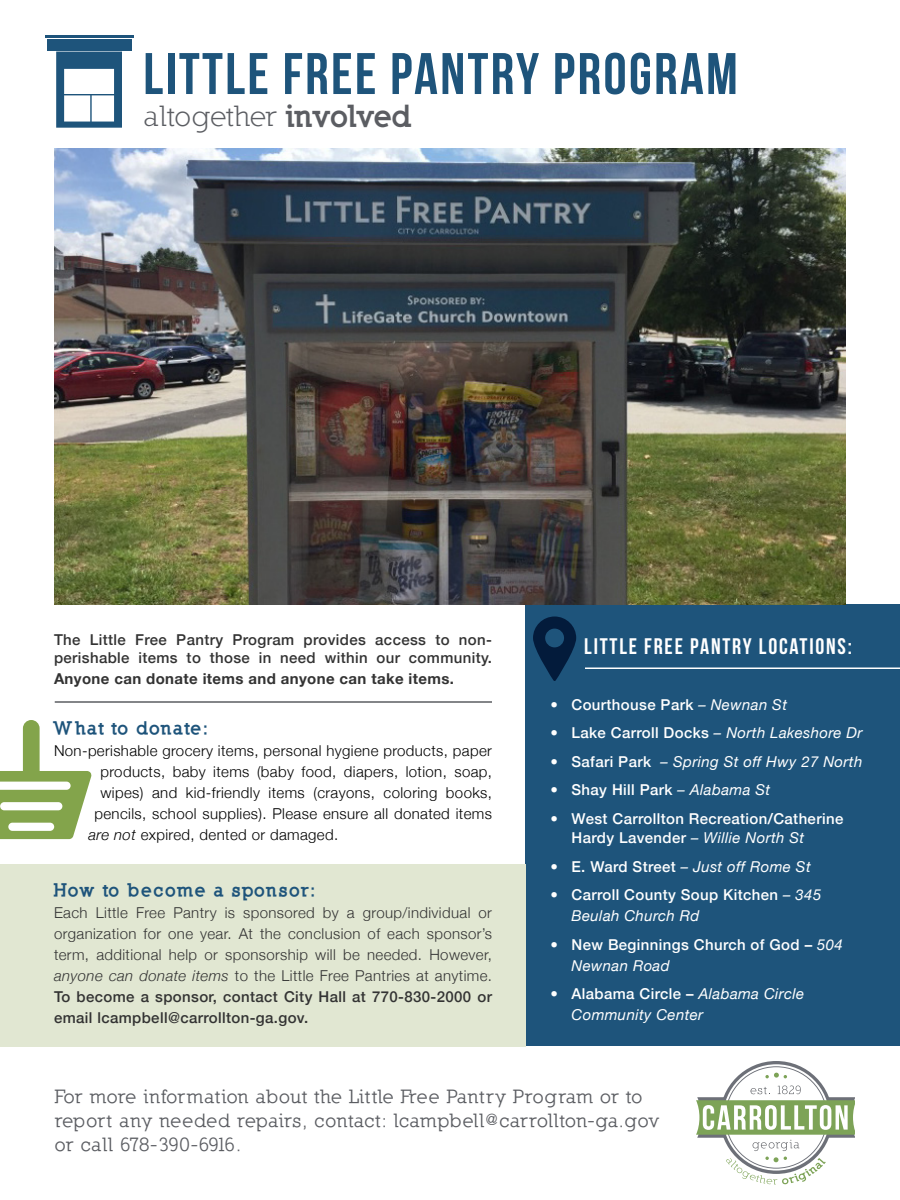
<style>
.page{position:relative;width:900px;height:1200px;background:#fff}
.page>*{position:absolute;margin:0;border:0;box-sizing:border-box;transform-origin:0 0}
.t1{font:700 58.5px "Bebas Neue";letter-spacing:.04em;color:#1e547b}
.t2{font:30px "Nilland";letter-spacing:-.005em;color:#5b5d62}
.t3{font:700 22.5px "Bebas Neue";letter-spacing:.08em;color:#fff}
.t4{font:700 19.5px/24px "Nilland";letter-spacing:.03em;color:#5b5d62}
.t5{font:900 18px "Nilland";letter-spacing:.05em;color:#1e547b}
.t6{font:300 15px/21px "Helvetica Neue";letter-spacing:.025em;color:#333;text-align:justify}
.t7{font:300 15px "Helvetica Neue";letter-spacing:.025em;color:#000}
.t8{font:500 15px/21px "Helvetica Neue";letter-spacing:.025em;color:#fff}
.t9{font:italic 15px/21px "Helvetica Neue";letter-spacing:.025em;color:#fff}
.t10{font:500 15px/18px "Helvetica Neue";letter-spacing:.025em;color:#333}
.t11{font:700 15px "Helvetica Neue";letter-spacing:.025em;color:#333}
.s1{font-weight:900}
.s2{font-style:italic}
.s3{font-weight:500}
.s4{font-weight:400;font-style:italic}
.s5{font-weight:500;font-style:normal}
</style>
<div class="page">
<div style="left:525px;top:604px;width:375px;height:442px;background:#1e547b"></div>
<div style="left:0;top:864px;width:525px;height:182px;background:#e1e7d2"></div>
<img style="left:54px;top:148px;width:792px;height:456px">
<hr style="left:45px;top:36px;width:88px;height:2px;background:#1e547b">
<div style="left:47px;top:39px;width:84px;height:12px;background:#1e547b"></div>
<svg style="left:56px;top:52px;width:66px;height:76px"></svg>
<svg style="left:696px;top:1066px;width:159px;height:118px"></svg>
<svg style="left:533px;top:616px;width:43px;height:65px"></svg>
<svg style="left:0;top:720px;width:92px;height:119px"></svg>
<hr style="left:55px;top:701px;width:437px;height:2px;background:#5b5d62">
<hr style="left:585px;top:668px;width:315px;height:1px;background:#fff">
<p class="t1" style="left:143px;top:42px;width:596px">LITTLE FREE PANTRY PROGRAM</p>
<p class="t2" style="left:143px;top:99px;width:271px">altogether <span class="s1">involved</span></p>
<p class="t10" style="left:54px;top:629px;width:440px">The Little Free Pantry Program provides access to non&shy;perishable items to those in need within our community.</p>
<p class="t11" style="left:54px;top:667px;width:402px">Anyone can donate items and anyone can take items.</p>
<p class="t5" style="left:54px;top:716px;width:156px">What to donate:</p>
<p class="t7" style="left:54px;top:739px;width:439px">Non-perishable grocery items, personal hygiene products, paper</p>
<p class="t7" style="left:100px;top:760px;width:393px">products, baby items (baby food, diapers, lotion, soap,</p>
<p class="t7" style="left:100px;top:781px;width:393px">wipes) and kid-friendly items (crayons, coloring books,</p>
<p class="t7" style="left:94px;top:802px;width:399px">pencils, school supplies). Please ensure all donated items</p>
<p class="t7" style="left:88px;top:823px;width:251px"><span class="s2">are not</span> expired, dented or damaged.</p>
<p class="t5" style="left:54px;top:879px;width:263px">How to become a sponsor:</p>
<p class="t6" style="left:54px;top:902px;width:440px">Each Little Free Pantry is sponsored by a group/individual or organization for one year. At the conclusion of each sponsor’s term, additional help or sponsorship will be needed. However, <span class="s2">anyone can donate items</span> to the Little Free Pantries at anytime.<br><span class="s3">To become a sponsor, contact City Hall at 770-830-2000 or email lcampbell@carrollton-ga.gov.</span></p>
<p class="t3" style="left:584px;top:634px;width:269px">LITTLE FREE PANTRY LOCATIONS:</p>
<p class="t8" style="left:550px;top:693px;width:238px">• Courthouse Park <span class="s4">– Newnan St</span></p>
<p class="t8" style="left:550px;top:721px;width:313px">• Lake Carroll Docks <span class="s4">– North Lakeshore Dr</span></p>
<p class="t9" style="left:550px;top:752px;width:313px"><span class="s5">• Safari Park</span> – Spring St off Hwy 27 North</p>
<p class="t8" style="left:550px;top:778px;width:221px">• Shay Hill Park <span class="s4">– Alabama St</span></p>
<p class="t8" style="left:572px;top:808px;width:273px;line-height:19.5px;text-indent:-21px">• West Carrollton Recreation/Catherine<br>Hardy Lavender <span class="s4">– Willie North St</span></p>
<p class="t9" style="left:550px;top:857px;width:262px"><span class="s5">• E. Ward Street</span> – Just off Rome St</p>
<p class="t8" style="left:572px;top:883px;width:251px;text-indent:-21px">• Carroll County Soup Kitchen <span class="s4">– 345<br>Beulah Church Rd</span></p>
<p class="t8" style="left:571px;top:933px;width:273px;text-indent:-21px">• New Beginnings Church of God – <span class="s4">504<br>Newnan Road</span></p>
<p class="t9" style="left:571px;top:984px;width:234px;text-indent:-21px"><span class="s5">• Alabama Circle –</span> Alabama Circle<br>Community Center</p>
<p class="t4" style="left:55px;top:1084px;width:606px">For more information about the Little Free Pantry Program or to report any needed repairs, contact: lcampbell@carrollton-ga.gov or call 678-390-6916.</p>
</div>
